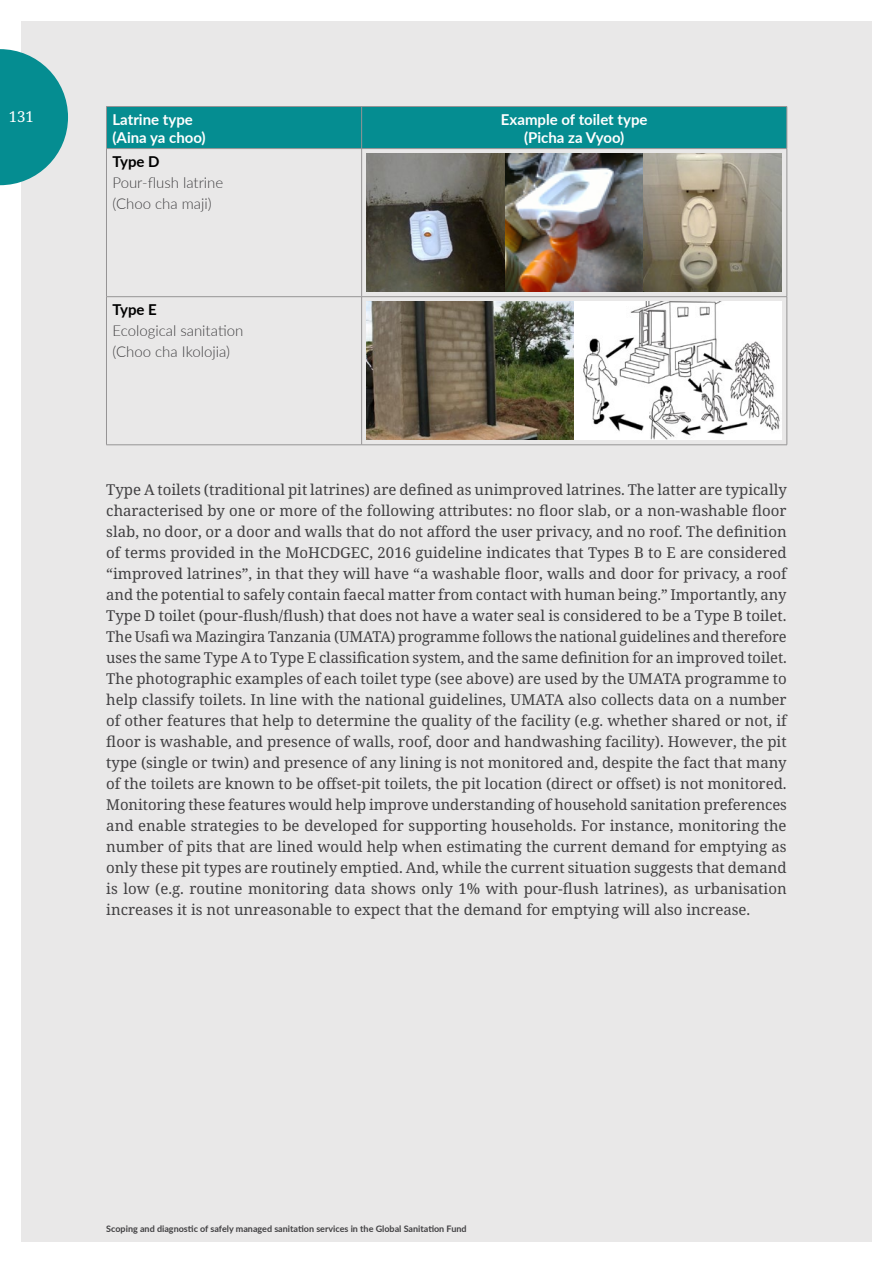
<style>
.page{position:relative;width:893px;height:1263px;background:#fff}
.page>*{position:absolute;margin:0;border:0;box-sizing:border-box;transform-origin:0 0}
.t1{font:15px/21px "Noto Serif";color:#414042;text-align:justify}
.t2{font:300 15px/21px "Lato";color:#414042}
.t3{font:700 15px/18px "Lato";color:#fff}
.t4{font:700 15px "Lato";color:#000}
.t5{font:15px "Noto Serif";color:#fff}
.t6{font:700 9px "Lato";color:#414042}
</style>
<div class="page">
<div style="left:21px;top:21px;width:851px;height:1221px;background:#e9e8e8"></div>
<div style="left:107px;top:107px;width:680px;height:41px;background:#058d91"></div>
<hr style="left:106px;top:106px;width:256px;height:1px;background:#969495">
<hr style="left:106px;top:107px;width:1px;height:41px;background:#969495">
<hr style="left:362px;top:106px;width:425px;height:1px;background:#969495">
<hr style="left:361px;top:107px;width:1px;height:41px;background:#969495">
<hr style="left:787px;top:107px;width:1px;height:41px;background:#969495">
<hr style="left:106px;top:148px;width:256px;height:1px;background:#969495">
<hr style="left:106px;top:149px;width:1px;height:147px;background:#969495">
<hr style="left:362px;top:148px;width:425px;height:1px;background:#969495">
<hr style="left:361px;top:149px;width:1px;height:147px;background:#969495">
<hr style="left:787px;top:149px;width:1px;height:147px;background:#969495">
<hr style="left:106px;top:296px;width:256px;height:1px;background:#969495">
<hr style="left:106px;top:297px;width:1px;height:148px;background:#969495">
<hr style="left:362px;top:296px;width:425px;height:1px;background:#969495">
<hr style="left:361px;top:297px;width:1px;height:148px;background:#969495">
<hr style="left:787px;top:297px;width:1px;height:148px;background:#969495">
<hr style="left:106px;top:444px;width:256px;height:1px;background:#969495">
<hr style="left:362px;top:444px;width:425px;height:1px;background:#969495">
<img style="left:367px;top:153px;width:138px;height:138px">
<img style="left:367px;top:301px;width:207px;height:139px">
<svg style="left:574px;top:301px;width:207px;height:139px;background:#e4e3e4"></svg>
<img style="left:505px;top:153px;width:138px;height:138px">
<svg style="left:643px;top:153px;width:138px;height:138px;background:#958d79"></svg>
<svg style="left:0;top:49px;width:68px;height:136px"></svg>
<p class="t5" style="left:9px;top:106px;width:27px">131</p>
<p class="t3" style="left:112px;top:109px;width:95px">Latrine type (Aina ya choo)</p>
<p class="t3" style="left:501px;top:109px;width:148px;text-align:center">Example of toilet type (Picha za Vyoo)</p>
<p class="t4" style="left:112px;top:150px;width:49px">Type D</p>
<p class="t2" style="left:112px;top:171px;width:112px">Pour-flush latrine (Choo cha maji)</p>
<p class="t4" style="left:112px;top:298px;width:46px">Type E</p>
<p class="t2" style="left:112px;top:319px;width:132px">Ecological sanitation (Choo cha Ikolojia)</p>
<p class="t1" style="left:106px;top:479px;width:682px">Type A toilets (traditional pit latrines) are defined as unimproved latrines. The latter are typically characterised by one or more of the following attributes: no floor slab, or a non-washable floor slab, no door, or a door and walls that do not afford the user privacy, and no roof. The definition of terms provided in the MoHCDGEC, 2016 guideline indicates that Types B to E are considered “improved latrines”, in that they will have “a washable floor, walls and door for privacy, a roof and the potential to safely contain faecal matter from contact with human being.” Importantly, any Type D toilet (pour-flush/flush) that does not have a water seal is considered to be a Type B toilet.<br>The Usafi wa Mazingira Tanzania (UMATA) programme follows the national guidelines and therefore uses the same Type A to Type E classification system, and the same definition for an improved toilet.<br>The photographic examples of each toilet type (see above) are used by the UMATA programme to help classify toilets. In line with the national guidelines, UMATA also collects data on a number of other features that help to determine the quality of the facility (e.g. whether shared or not, if floor is washable, and presence of walls, roof, door and handwashing facility). However, the pit type (single or twin) and presence of any lining is not monitored and, despite the fact that many of the toilets are known to be offset-pit toilets, the pit location (direct or offset) is not monitored.<br>Monitoring these features would help improve understanding of household sanitation preferences and enable strategies to be developed for supporting households. For instance, monitoring the number of pits that are lined would help when estimating the current demand for emptying as only these pit types are routinely emptied. And, while the current situation suggests that demand is low (e.g. routine monitoring data shows only 1% with pour-flush latrines), as urbanisation increases it is not unreasonable to expect that the demand for emptying will also increase.</p>
<p class="t6" style="left:106px;top:1222px;width:362px">Scoping and diagnostic of safely managed sanitation services in the Global Sanitation Fund</p>
</div>
